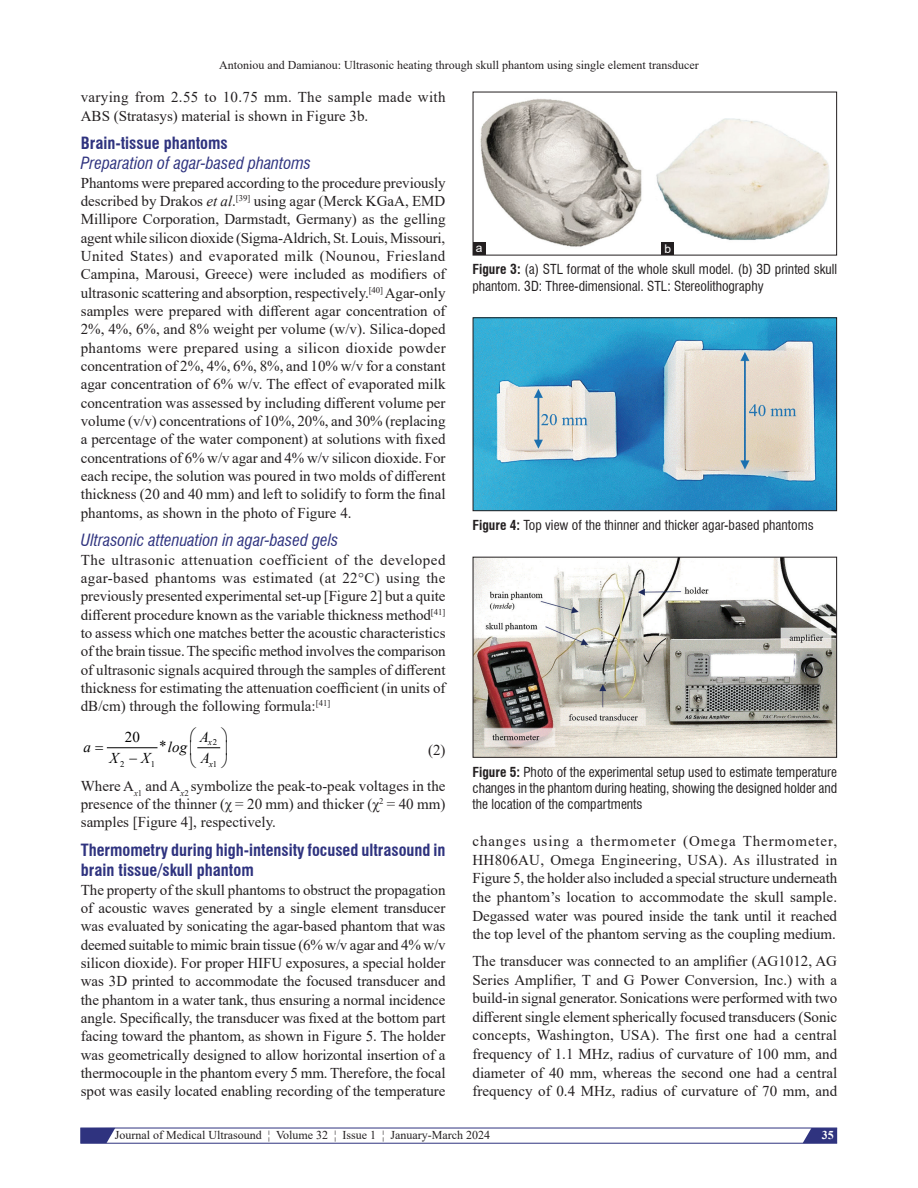
<style>
.page{position:relative;width:918px;height:1188px;background:#fff}
.page>*{position:absolute;margin:0;border:0;box-sizing:border-box;transform-origin:0 0}
.t1{font:700 condensed 16.5px/20.1px "Swiss 721 BT";color:#2f337f}
.t2{font:italic condensed 16.5px "Swiss 721 BT";color:#2f337f}
.TX{font:15px/18.3px "Times New Roman";color:#231f20;text-align:justify}
.t3{font:italic 15px "Times New Roman";color:#000}
.t4{font:15px "Times New Roman";color:#000}
.FGC{font:condensed 13.5px/16.2px "Swiss 721 BT";color:#231f20;text-align:justify}
.t5{font:12px "Times New Roman";color:#231f20}
.t6{font:700 12px "Times New Roman";color:#fff}
.LABEL{font:12px "Arial";color:#fff}
.t7{font:italic 8.7px "Times New Roman";color:#000}
.t8{font:8.7px "Times New Roman";color:#000}
.s1{font-style:italic}
.s2{font-style:normal}
.s3{font-weight:700}
</style>
<div class="page">
<svg style="left:80px;top:1128px;width:758px;height:16px"></svg>
<hr style="left:107px;top:747px;width:50px;height:1px;background:#000">
<img style="left:475px;top:320px;width:360px;height:189px">
<div style="left:473px;top:318px;width:364px;height:193px;border:1px solid #231f20"></div>
<img style="left:475px;top:559px;width:360px;height:197px">
<div style="left:473px;top:557px;width:364px;height:201px;border:1px solid #231f20"></div>
<img style="left:475px;top:99px;width:355px;height:154px">
<div style="left:662px;top:243px;width:12px;height:12px;background:#231f20"></div>
<div style="left:473px;top:243px;width:13px;height:12px;background:#231f20"></div>
<svg style="left:197px;top:747px;width:24px;height:2px"></svg>
<p class="t5" style="left:219px;top:56px;width:481px">Antoniou and Damianou: Ultrasonic heating through skull phantom using single element transducer</p>
<p class="TX" style="left:81px;top:88px;width:366px">varying from 2.55 to 10.75 mm. The sample made with<br>ABS (Stratasys) material is shown in Figure 3b.</p>
<h2 class="t1" style="left:81px;top:133px;width:148px">Brain‑tissue phantoms</h2>
<h3 class="t2" style="left:81px;top:153px;width:232px">Preparation of agar‑based phantoms</h3>
<p class="TX" style="left:81px;top:173px;width:366px">Phantoms were prepared according to the procedure previously described by Drakos <span class="s1">et al</span>.<sup>[39]</sup> using agar (Merck KGaA, EMD Millipore Corporation, Darmstadt, Germany) as the gelling agent while silicon dioxide (Sigma‑Aldrich, St. Louis, Missouri, United States) and evaporated milk (Nounou, Friesland Campina, Marousi, Greece) were included as modifiers of ultrasonic scattering and absorption, respectively.<sup>[40]</sup> Agar‑only samples were prepared with different agar concentration of 2%, 4%, 6%, and 8% weight per volume (w/v). Silica‑doped phantoms were prepared using a silicon dioxide powder concentration of 2%, 4%, 6%, 8%, and 10% w/v for a constant agar concentration of 6% w/v. The effect of evaporated milk concentration was assessed by including different volume per volume (v/v) concentrations of 10%, 20%, and 30% (replacing a percentage of the water component) at solutions with fixed concentrations of 6% w/v agar and 4% w/v silicon dioxide. For each recipe, the solution was poured in two molds of different thickness (20 and 40 mm) and left to solidify to form the final phantoms, as shown in the photo of Figure 4.</p>
<h3 class="t2" style="left:81px;top:530px;width:259px">Ultrasonic attenuation in agar‑based gels</h3>
<p class="TX" style="left:81px;top:550px;width:366px">The ultrasonic attenuation coefficient of the developed agar‑based phantoms was estimated (at 22°C) using the previously presented experimental set‑up [Figure 2] but a quite different procedure known as the variable thickness method<sup>[41] </sup>to assess which one matches better the acoustic characteristics of the brain tissue. The specific method involves the comparison of ultrasonic signals acquired through the samples of different thickness for estimating the attenuation coefficient (in units of dB/cm) through the following formula:<sup>[41]</sup></p>
<p class="t7" style="left:208px;top:737px;width:11px">x<span class="s2">2</span></p>
<p class="t8" style="left:120px;top:758px;width:6px">2</p>
<p class="t8" style="left:151px;top:758px;width:6px">1</p>
<p class="t7" style="left:209px;top:758px;width:10px">x<span class="s2">1</span></p>
<p class="t3" style="left:200px;top:726px;width:11px">A</p>
<p class="t4" style="left:125px;top:726px;width:16px">20</p>
<p class="t3" style="left:159px;top:736px;width:29px"><span class="s2">*</span>log</p>
<p class="TX" style="left:428px;top:740px;width:19px">(2)</p>
<p class="TX" style="left:81px;top:776px;width:366px">Where A<sub>x</sub><sub>1</sub> and A<sub>x</sub><sub>2</sub> symbolize the peak‑to‑peak voltages in the presence of the thinner (χ = 20 mm) and thicker (χ<sup>2</sup> = 40 mm) samples [Figure 4], respectively.</p>
<h2 class="t1" style="left:81px;top:840px;width:366px">Thermometry during high‑intensity focused ultrasound in brain tissue/skull phantom</h2>
<p class="TX" style="left:81px;top:880px;width:366px">The property of the skull phantoms to obstruct the propagation of acoustic waves generated by a single element transducer was evaluated by sonicating the agar‑based phantom that was deemed suitable to mimic brain tissue (6% w/v agar and 4% w/v silicon dioxide). For proper HIFU exposures, a special holder was 3D printed to accommodate the focused transducer and the phantom in a water tank, thus ensuring a normal incidence angle. Specifically, the transducer was fixed at the bottom part facing toward the phantom, as shown in Figure 5. The holder was geometrically designed to allow horizontal insertion of a thermocouple in the phantom every 5 mm. Therefore, the focal spot was easily located enabling recording of the temperature</p>
<p class="t3" style="left:84px;top:736px;width:9px">a</p>
<p class="t3" style="left:109px;top:748px;width:11px">X</p>
<p class="t3" style="left:129px;top:748px;width:23px">− X</p>
<p class="t3" style="left:201px;top:748px;width:11px">A</p>
<p class="LABEL" style="left:476px;top:240px;width:8px">a</p>
<p class="LABEL" style="left:665px;top:241px;width:8px">b</p>
<p class="FGC" style="left:472px;top:261px;width:366px"><span class="s3">Figure 3:</span> (a) STL format of the whole skull model. (b) 3D printed skull phantom. 3D: Three‑dimensional. STL: Stereolithography</p>
<p class="FGC" style="left:472px;top:517px;width:343px"><span class="s3">Figure 4:</span> Top view of the thinner and thicker agar‑based phantoms</p>
<p class="FGC" style="left:472px;top:764px;width:366px"><span class="s3">Figure 5:</span> Photo of the experimental setup used to estimate temperature changes in the phantom during heating, showing the designed holder and the location of the compartments</p>
<p class="TX" style="left:472px;top:832px;width:366px">changes using a thermometer (Omega Thermometer, HH806AU, Omega Engineering, USA). As illustrated in Figure 5, the holder also included a special structure underneath the phantom’s location to accommodate the skull sample.<br>Degassed water was poured inside the tank until it reached the top level of the phantom serving as the coupling medium.</p>
<p class="TX" style="left:472px;top:951px;width:366px">The transducer was connected to an amplifier (AG1012, AG Series Amplifier, T and G Power Conversion, Inc.) with a build‑in signal generator. Sonications were performed with two different single element spherically focused transducers (Sonic concepts, Washington, USA). The first one had a central frequency of 1.1 MHz, radius of curvature of 100 mm, and diameter of 40 mm, whereas the second one had a central frequency of 0.4 MHz, radius of curvature of 70 mm, and</p>
<p class="t5" style="left:115px;top:1127px;width:377px">Journal of Medical Ultrasound ¦ Volume 32 ¦ Issue 1 ¦ January-March 2024</p>
<p class="t6" style="left:822px;top:1127px;width:13px">35</p>
</div>
